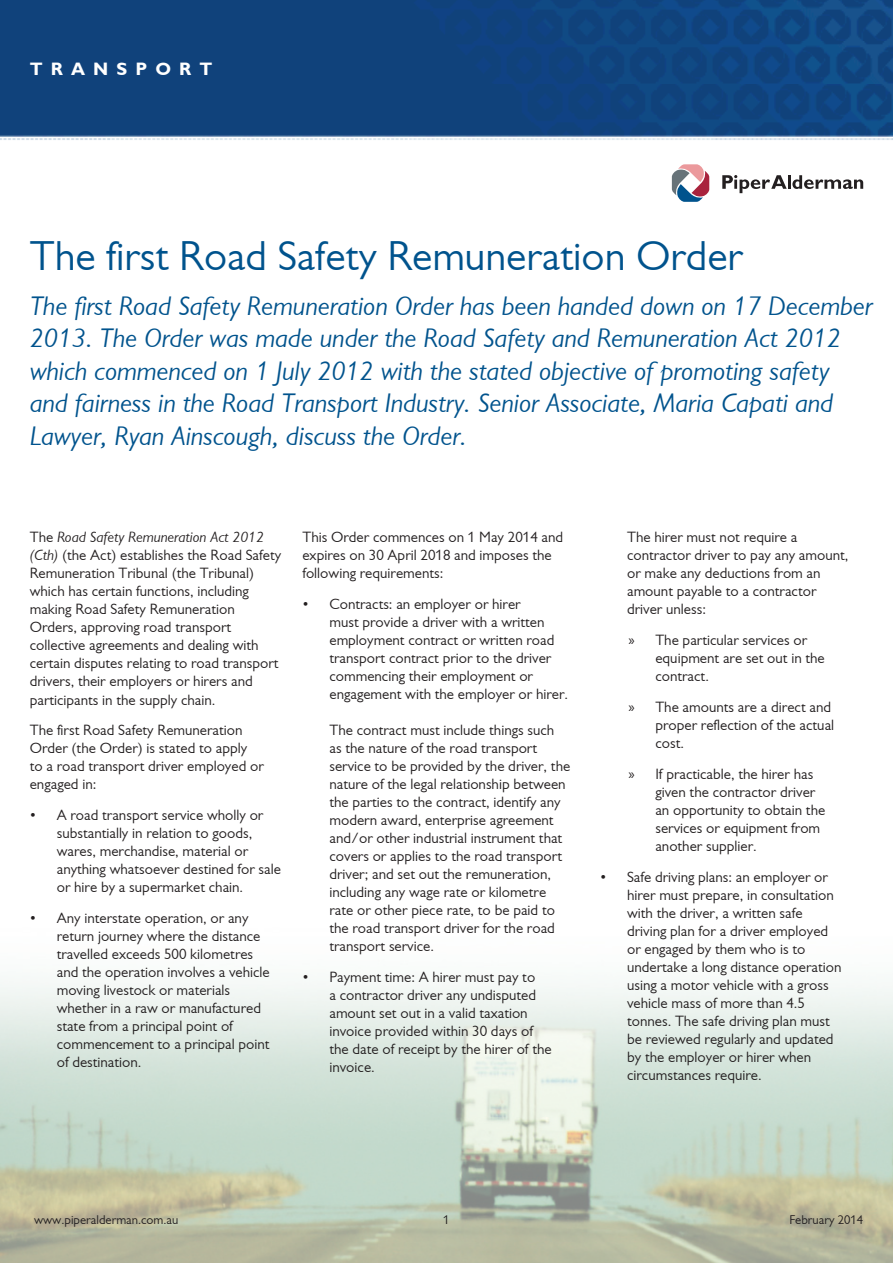
<style>
.page{position:relative;width:893px;height:1263px;background:#fff}
.page>*{position:absolute;margin:0;border:0;box-sizing:border-box;transform-origin:0 0}
.Blue_Main_Heading{font:42px "Gill Alt One MT Book";color:#00538d}
.Blue_Author_or_intro{font:italic 27px/32.4px "Gill Alt One MT Book";color:#00538d}
.Publication_name{font:18px "Gill Alt One MT Bold";letter-spacing:.45em;color:#fff}
.Blue_body_copy_sub-h{font:15px/18px "Gill Alt One MT Book";color:#231f20}
.t1{font:12.75px "Gill Alt One MT Book";color:#231f20}
.s1{font-style:italic}
.s2{font-family:"Myriad Pro"}
</style>
<div class="page">
<img style="left:0;top:0;width:893px;height:194px">
<svg style="left:672px;top:164px;width:37px;height:38px"></svg>
<svg style="left:722px;top:175px;width:141px;height:18px"></svg>
<img style="left:0;top:984px;width:893px;height:279px">
<p class="Publication_name" style="left:30px;top:58px;width:184px">TRANSPORT</p>
<p class="Blue_Main_Heading" style="left:30px;top:232px;width:714px">The first Road Safety Remuneration Order</p>
<p class="Blue_Author_or_intro" style="left:30px;top:290px;width:844px">The first Road Safety Remuneration Order has been handed down on 17 December 2013. The Order was made under the Road Safety and Remuneration Act 2012 which commenced on 1 July 2012 with the stated objective of promoting safety and fairness in the Road Transport Industry. Senior Associate, Maria Capati and Lawyer, Ryan Ainscough, discuss the Order.</p>
<p class="Blue_body_copy_sub-h" style="left:30px;top:528px;width:253px">The <span class="s1">Road Safety Remuneration Act 2012 (Cth)</span> (the Act) establishes the Road Safety Remuneration Tribunal (the Tribunal) which has certain functions, including making Road Safety Remuneration Orders, approving road transport collective agreements and dealing with certain disputes relating to road transport drivers, their employers or hirers and participants in the supply chain.</p>
<p class="Blue_body_copy_sub-h" style="left:30px;top:721px;width:236px">The first Road Safety Remuneration<br>Order (the Order) is stated to apply to a road transport driver employed or engaged in:</p>
<p class="Blue_body_copy_sub-h" style="left:57px;top:806px;width:226px">A road transport service wholly or substantially in relation to goods, wares, merchandise, material or anything whatsoever destined for sale or hire by a supermarket chain.</p>
<p class="Blue_body_copy_sub-h" style="left:57px;top:909px;width:215px">Any interstate operation, or any return journey where the distance travelled exceeds 500 kilometres and the operation involves a vehicle moving livestock or materials whether in a raw or manufactured state from a principal point of commencement to a principal point of destination.</p>
<p class="Blue_body_copy_sub-h" style="left:302px;top:528px;width:262px">This Order commences on 1 May 2014 and expires on 30 April 2018 and imposes the following requirements:</p>
<p class="Blue_body_copy_sub-h" style="left:329px;top:595px;width:240px">Contracts: an employer or hirer<br>must provide a driver with a written employment contract or written road transport contract prior to the driver commencing their employment or engagement with the employer or hirer.</p>
<p class="Blue_body_copy_sub-h" style="left:329px;top:721px;width:242px">The contract must include things such as the nature of the road transport service to be provided by the driver, the nature of the legal relationship between the parties to the contract, identify any modern award, enterprise agreement and/or other industrial instrument that covers or applies to the road transport driver; and set out the remuneration, including any wage rate or kilometre rate or other piece rate, to be paid to the road transport driver for the road transport service.</p>
<p class="Blue_body_copy_sub-h" style="left:329px;top:968px;width:224px">Payment time: A hirer must pay to<br>a contractor driver any undisputed amount set out in a valid taxation invoice provided within 30 days of the date of receipt by the hirer of the invoice.</p>
<p class="Blue_body_copy_sub-h" style="left:627px;top:528px;width:223px">The hirer must not require a contractor driver to pay any amount, or make any deductions from an amount payable to a contractor driver unless:</p>
<p class="Blue_body_copy_sub-h" style="left:655px;top:631px;width:171px;text-indent:-27px"><span class="s2">»</span> The particular services or equipment are set out in the contract.</p>
<p class="Blue_body_copy_sub-h" style="left:655px;top:698px;width:180px;text-indent:-27px"><span class="s2">»</span> The amounts are a direct and proper reflection of the actual cost.</p>
<p class="Blue_body_copy_sub-h" style="left:655px;top:765px;width:171px;text-indent:-27px"><span class="s2">»</span> If practicable, the hirer has given the contractor driver an opportunity to obtain the services or equipment from another supplier.</p>
<p class="Blue_body_copy_sub-h" style="left:627px;top:867px;width:216px">Safe driving plans: an employer or hirer must prepare, in consultation with the driver, a written safe driving plan for a driver employed or engaged by them who is to undertake a long distance operation using a motor vehicle with a gross vehicle mass of more than 4.5 tonnes. The safe driving plan must be reviewed regularly and updated by the employer or hirer when circumstances require.</p>
<p class="t1" style="left:34px;top:1212px;width:146px">www.piperalderman.com.au</p>
<p class="t1" style="left:443px;top:1212px;width:8px">1</p>
<p class="t1" style="left:789px;top:1212px;width:75px">February 2014</p>
</div>
